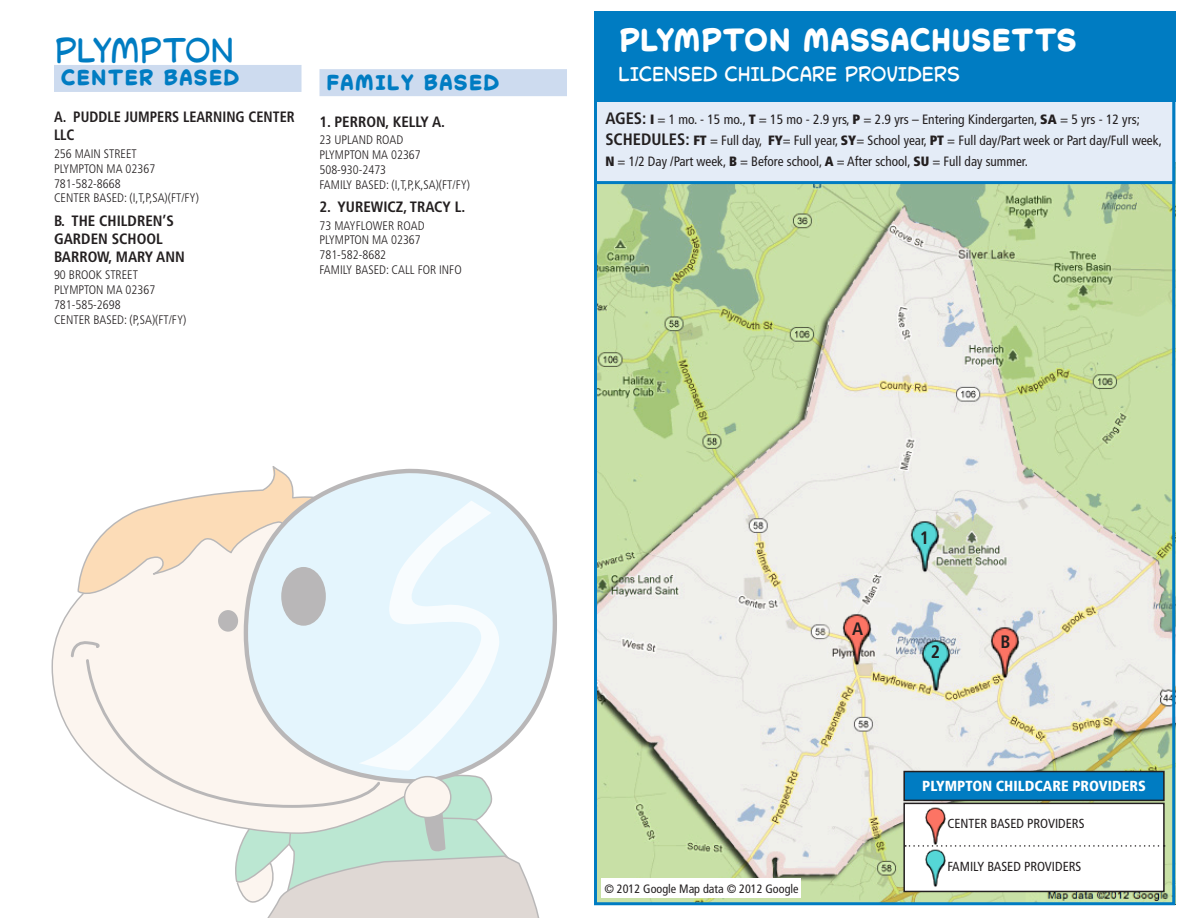
<style>
.page{position:relative;width:1188px;height:918px;background:#fff}
.page>*{position:absolute;margin:0;border:0;box-sizing:border-box;transform-origin:0 0}
.Head_2{font:30px "Collector Comic";color:#007cc2}
.Head_2-2{font:700 28.5px "Collector Comic";letter-spacing:.01em;color:#fff}
.sub-sub-copy{font:700 19.5px "Collector Comic";letter-spacing:.06em;color:#007cc2}
.Head_2-3{font:18px "Collector Comic";letter-spacing:.01em;color:#fff}
.t1{font:700 condensed 18px "Frutiger LT Std";color:#231f20}
.No_Spacing_copy{font:700 condensed 15px/18px "Frutiger LT Std";color:#231f20}
.No_Spacing_copy-2{font:700 condensed 15px/18px "Frutiger LT Std";color:#231f20;scale:.95 1}
.t2{font:900 condensed 14.55px "Frutiger LT Std";color:#fff}
.t3{font:condensed 13.5px/21px "Frutiger LT Std";color:#231f20}
.t4{font:condensed 13.05px "Frutiger LT Std";color:#231f20}
.body{font:300 condensed 12.3px "Frutiger LT Std";color:#231f20}
.t5{font:condensed 12.15px "Frutiger LT Std";color:#231f20}
.s1{font-weight:700;font-size:16.5px}
.s2{font-weight:900}
</style>
<div class="page">
<img style="left:598px;top:184px;width:573px;height:717px">
<div style="left:54px;top:65px;width:248px;height:27px;background:#cddbef"></div>
<div style="left:320px;top:69px;width:247px;height:27px;background:#cddbef"></div>
<div style="left:904px;top:803px;width:260px;height:88px;background:#fff"></div>
<div style="left:903px;top:803px;width:262px;height:89px;border:2px solid #231f20"></div>
<div style="left:904px;top:772px;width:260px;height:28px;background:#007cc2"></div>
<div style="left:903px;top:771px;width:262px;height:30px;border:2px solid #231f20"></div>
<img style="left:921px;top:803px;width:29px;height:42px">
<img style="left:921px;top:849px;width:29px;height:43px">
<svg style="left:905px;top:845px;width:260px;height:2px"></svg>
<div style="left:602px;top:879px;width:199px;height:19px;background:#fff"></div>
<div style="left:594px;top:74px;width:581px;height:110px;background:#e4ecf7;border:3px solid #007cc2"></div>
<div style="left:594px;top:11px;width:581px;height:91px;background:#007cc2"></div>
<svg style="left:51px;top:615px;width:15px;height:111px"></svg>
<svg style="left:66px;top:466px;width:488px;height:452px"></svg>
<img style="left:838px;top:609px;width:40px;height:63px">
<img style="left:905px;top:515px;width:40px;height:63px">
<img style="left:986px;top:622px;width:39px;height:63px">
<img style="left:916px;top:635px;width:40px;height:63px">
<p class="Head_2" style="left:54px;top:27px;width:181px">PLYMPTON</p>
<p class="sub-sub-copy" style="left:61px;top:62px;width:180px">CENTER BASED</p>
<p class="No_Spacing_copy-2" style="left:54px;top:108px;width:255px">A. PUDDLE JUMPERS LEARNING CENTER<br>LLC</p>
<p class="body" style="left:54px;top:147px;width:84px">256 MAIN STREET</p>
<p class="body" style="left:54px;top:162px;width:103px">PLYMPTON MA 02367</p>
<p class="body" style="left:54px;top:176px;width:68px">781-582-8668</p>
<p class="body" style="left:54px;top:191px;width:147px">CENTER BASED: (I,T,P,SA)(FT/FY)</p>
<p class="No_Spacing_copy" style="left:54px;top:212px;width:132px">B. THE CHILDREN’S<br>GARDEN SCHOOL<br>BARROW, MARY ANN</p>
<p class="body" style="left:54px;top:268px;width:86px">90 BROOK STREET</p>
<p class="body" style="left:54px;top:283px;width:103px">PLYMPTON MA 02367</p>
<p class="body" style="left:54px;top:298px;width:68px">781-585-2698</p>
<p class="body" style="left:54px;top:313px;width:134px">CENTER BASED: (P,SA)(FT/FY)</p>
<p class="sub-sub-copy" style="left:326px;top:67px;width:174px">FAMILY BASED</p>
<p class="No_Spacing_copy" style="left:320px;top:112px;width:127px">1. PERRON, KELLY A.</p>
<p class="body" style="left:320px;top:133px;width:85px">23 UPLAND ROAD</p>
<p class="body" style="left:320px;top:148px;width:103px">PLYMPTON MA 02367</p>
<p class="body" style="left:320px;top:163px;width:68px">508-930-2473</p>
<p class="body" style="left:320px;top:177px;width:152px">FAMILY BASED: (I,T,P,K,SA)(FT/FY)</p>
<p class="No_Spacing_copy" style="left:320px;top:198px;width:147px">2. YUREWICZ, TRACY L.</p>
<p class="body" style="left:320px;top:218px;width:107px">73 MAYFLOWER ROAD</p>
<p class="body" style="left:320px;top:233px;width:103px">PLYMPTON MA 02367</p>
<p class="body" style="left:320px;top:248px;width:68px">781-582-8682</p>
<p class="body" style="left:320px;top:263px;width:144px">FAMILY BASED: CALL FOR INFO</p>
<p class="Head_2-2" style="left:618px;top:17px;width:460px">PLYMPTON MASSACHUSETTS</p>
<p class="Head_2-3" style="left:618px;top:60px;width:343px">LICENSED CHILDCARE PROVIDERS</p>
<p class="t3" style="left:605px;top:109px;width:536px"><span class="s1">AGES:</span> <span class="s2">I</span> = 1 mo. - 15 mo., <span class="s2">T</span> = 15 mo - 2.9 yrs, <span class="s2">P</span> = 2.9 yrs – Entering Kindergarten, <span class="s2">SA</span> = 5 yrs - 12 yrs;</p>
<p class="t3" style="left:605px;top:130px;width:558px"><span class="s1">SCHEDULES:</span> <span class="s2">FT</span> = Full day, <span class="s2">FY</span>= Full year, <span class="s2">SY</span>= School year, <span class="s2">PT</span> = Full day/Part week or Part day/Full week,<br><span class="s2">N</span> = 1/2 Day /Part week, <span class="s2">B</span> = Before school, <span class="s2">A</span> = After school, <span class="s2">SU</span> = Full day summer.</p>
<p class="t1" style="left:852px;top:618px;width:12px">A</p>
<p class="t5" style="left:604px;top:881px;width:196px">© 2012 Google Map data © 2012 Google</p>
<p class="t1" style="left:920px;top:527px;width:11px">1</p>
<p class="t1" style="left:931px;top:642px;width:11px">2</p>
<p class="t1" style="left:1000px;top:631px;width:12px">B</p>
<p class="t2" style="left:922px;top:778px;width:225px">PLYMPTON CHILDCARE PROVIDERS</p>
<p class="t4" style="left:947px;top:816px;width:139px">CENTER BASED PROVIDERS</p>
<p class="t4" style="left:947px;top:859px;width:135px">FAMILY BASED PROVIDERS</p>
</div>
